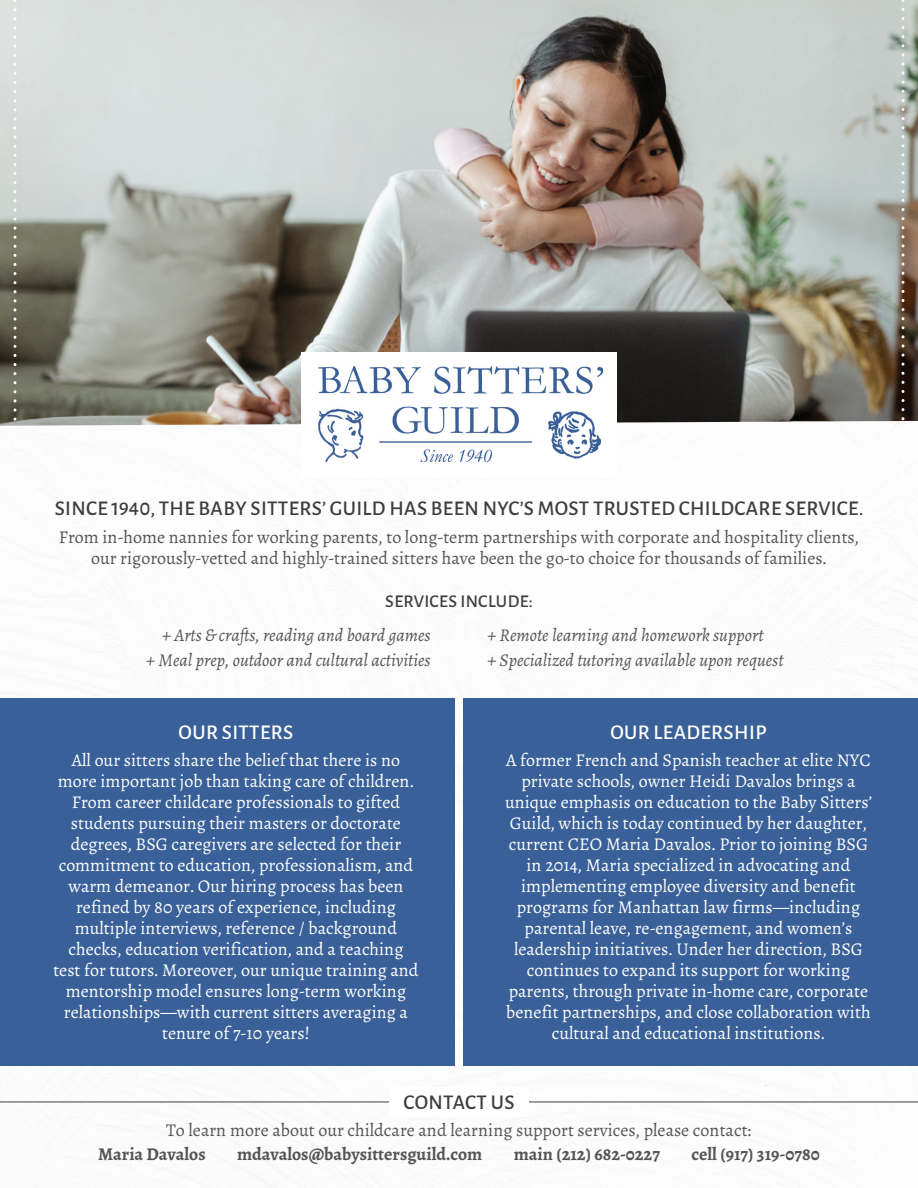
<style>
.page{position:relative;width:918px;height:1188px;background:#fff}
.page>*{position:absolute;margin:0;border:0;box-sizing:border-box;transform-origin:0 0}
.t1{font:500 21px "Alegreya Sans";letter-spacing:.02em;color:#3e3e3f}
.t2{font:500 21px "Alegreya Sans";letter-spacing:.02em;color:#fff}
.t3{font:18px/21px "Alegreya";color:#fff;text-align:center}
.t4{font:18px/21px "Alegreya";color:#545557;text-align:center}
.t5{font:italic 18px/24.6px "Alegreya";color:#545557}
.t6{font:700 18px "Alegreya";color:#545557}
.t7{font:500 18px "Alegreya Sans";letter-spacing:.02em;color:#3e3e3f}
</style>
<div class="page">
<img style="left:0;top:0;width:918px;height:426px">
<div style="left:301px;top:352px;width:316px;height:125px;background:#fff"></div>
<img style="left:318px;top:367px;width:285px;height:95px">
<svg style="left:902px;top:0;width:2px;height:426px"></svg>
<svg style="left:14px;top:0;width:2px;height:426px"></svg>
<div style="left:0;top:698px;width:455px;height:367px;background:#396098"></div>
<div style="left:463px;top:698px;width:455px;height:367px;background:#396098"></div>
<hr style="left:0;top:1102px;width:918px;height:1px;background:#3e3e3f">
<div style="left:389px;top:1088px;width:140px;height:29px;background:#fff"></div>
<p class="t1" style="left:55px;top:493px;width:810px">SINCE 1940, THE BABY SITTERS’ GUILD HAS BEEN NYC’S MOST TRUSTED CHILDCARE SERVICE.</p>
<p class="t4" style="left:59px;top:526px;width:802px">From in-home nannies for working parents, to long-term partnerships with corporate and hospitality clients, our rigorously-vetted and highly-trained sitters have been the go-to choice for thousands of families.</p>
<p class="t7" style="left:385px;top:588px;width:149px">SERVICES INCLUDE:</p>
<p class="t5" style="left:487px;top:623px;width:298px">+ Remote learning and homework support<br>+ Specialized tutoring available upon request</p>
<p class="t5" style="left:146px;top:623px;width:286px;text-align:right">+ Arts &amp; crafts, reading and board games<br>+ Meal prep, outdoor and cultural activities</p>
<p class="t2" style="left:179px;top:717px;width:116px">OUR SITTERS</p>
<p class="t3" style="left:53px;top:750px;width:367px">All our sitters share the belief that there is no more important job than taking care of children.<br>From career childcare professionals to gifted students pursuing their masters or doctorate degrees, BSG caregivers are selected for their commitment to education, professionalism, and warm demeanor. Our hiring process has been refined by 80 years of experience, including multiple interviews, reference / background checks, education verification, and a teaching test for tutors. Moreover, our unique training and mentorship model ensures long-term working relationships—with current sitters averaging a tenure of 7-10 years!</p>
<p class="t2" style="left:610px;top:717px;width:158px">OUR LEADERSHIP</p>
<p class="t3" style="left:505px;top:750px;width:368px">A former French and Spanish teacher at elite NYC private schools, owner Heidi Davalos brings a unique emphasis on education to the Baby Sitters’ Guild, which is today continued by her daughter, current CEO Maria Davalos. Prior to joining BSG in 2014, Maria specialized in advocating and implementing employee diversity and benefit programs for Manhattan law firms—including parental leave, re-engagement, and women’s leadership initiatives. Under her direction, BSG continues to expand its support for working parents, through private in-home care, corporate benefit partnerships, and close collaboration with cultural and educational institutions.</p>
<p class="t1" style="left:403px;top:1087px;width:113px">CONTACT US</p>
<p class="t4" style="left:166px;top:1120px;width:587px">To learn more about our childcare and learning support services, please contact:</p>
<p class="t6" style="left:98px;top:1143px;width:109px">Maria Davalos</p>
<p class="t6" style="left:237px;top:1143px;width:247px">mdavalos@babysittersguild.com</p>
<p class="t6" style="left:514px;top:1143px;width:148px">main (212) 682-0227</p>
<p class="t6" style="left:691px;top:1143px;width:130px">cell (917) 319-0780</p>
</div>
